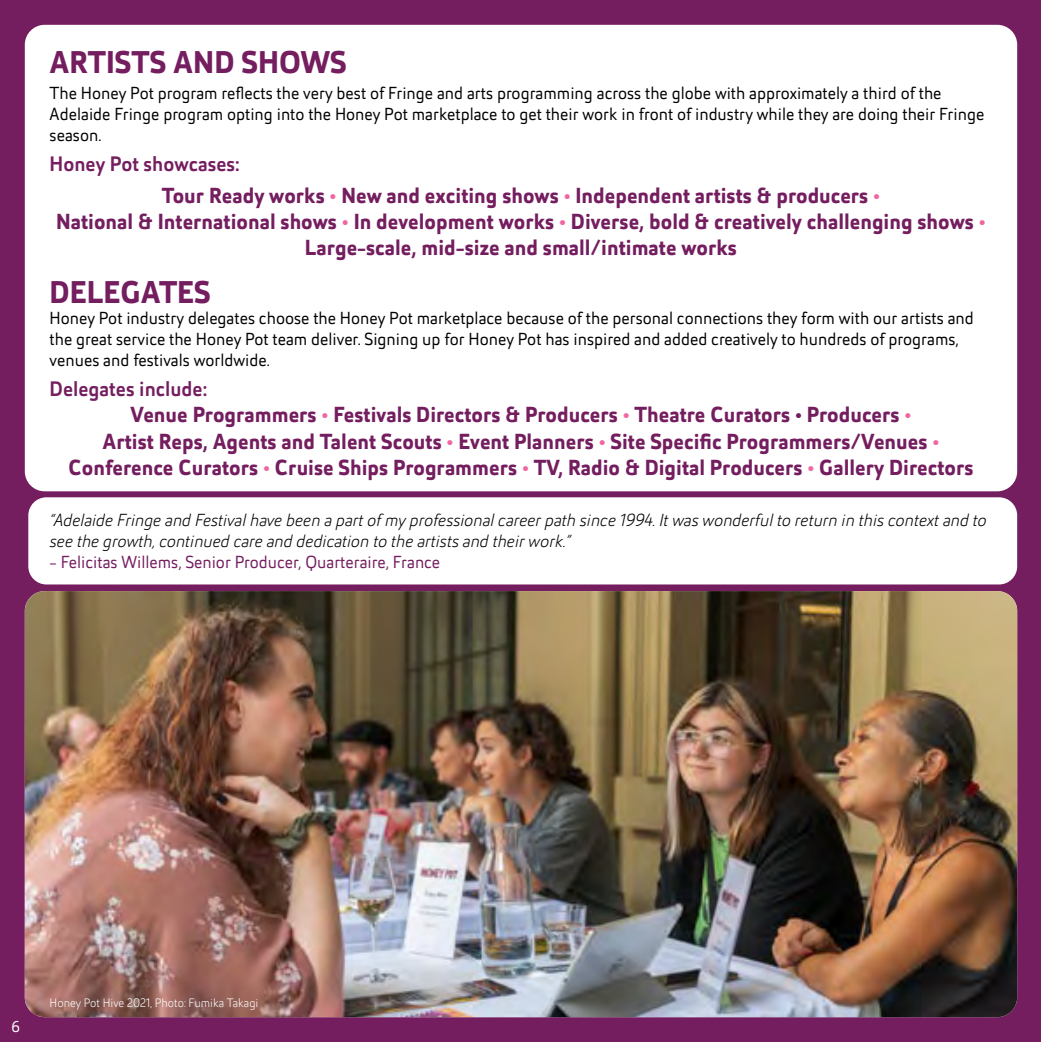
<style>
.page{position:relative;width:1042px;height:1042px;background:#fff}
.page>*{position:absolute;margin:0;border:0;box-sizing:border-box;transform-origin:0 0}
.t1{font:700 31.5px "Helia Core";color:#741d5f}
.t2{font:700 21.88px/26.2px "Helia Core";color:#741d5f;text-align:center}
.t3{font:500 21px "Helia Core";color:#741d5f}
.t4{font:17.5px/21px "Helia Core";color:#000}
.t5{font:italic 300 17.5px/21px "Helia Core";color:#000}
.t6{font:17.5px "Helia Core";color:#741d5f}
.t7{font:15.75px "Helia Core";color:#fff}
.t8{font:300 12.25px "Helia Core";color:#fff}
.s1{color:#f0679f}
</style>
<div class="page">
<div style="left:0;top:0;width:1040px;height:1042px;background:#741d5f"></div>
<hr style="left:1041px;top:0;width:1px;height:1042px;background:#f7a70f">
<img style="left:25px;top:591px;width:992px;height:426px">
<div style="left:27px;top:495px;width:992px;height:91px;background:#fff;border-radius:20px"></div>
<div style="left:25px;top:494px;width:995px;height:94px;border:4px solid #741d5f;border-radius:20px"></div>
<div style="left:25px;top:25px;width:992px;height:466px;background:#fff;border-radius:20px"></div>
<h1 class="t1" style="left:50px;top:40px;width:299px">ARTISTS AND SHOWS</h1>
<p class="t4" style="left:50px;top:82px;width:936px">The Honey Pot program reflects the very best of Fringe and arts programming across the globe with approximately a third of the<br>Adelaide Fringe program opting into the Honey Pot marketplace to get their work in front of industry while they are doing their Fringe season.</p>
<p class="t3" style="left:50px;top:150px;width:192px">Honey Pot showcases:</p>
<p class="t2" style="left:56px;top:182px;width:931px">Tour Ready works <span class="s1">•</span> New and exciting shows <span class="s1">•</span> Independent artists &amp; producers <span class="s1">•<br></span>National &amp; International shows <span class="s1">•</span> In development works <span class="s1">•</span> Diverse, bold &amp; creatively challenging shows <span class="s1">•<br></span>Large-scale, mid-size and small/intimate works</p>
<h1 class="t1" style="left:50px;top:270px;width:163px">DELEGATES</h1>
<p class="t4" style="left:50px;top:307px;width:926px">Honey Pot industry delegates choose the Honey Pot marketplace because of the personal connections they form with our artists and the great service the Honey Pot team deliver. Signing up for Honey Pot has inspired and added creatively to hundreds of programs, venues and festivals worldwide.</p>
<p class="t3" style="left:50px;top:374px;width:159px">Delegates include:</p>
<p class="t2" style="left:68px;top:401px;width:906px">Venue Programmers <span class="s1">•</span> Festivals Directors &amp; Producers <span class="s1">•</span> Theatre Curators • Producers <span class="s1">•<br></span>Artist Reps, Agents and Talent Scouts <span class="s1">•</span> Event Planners <span class="s1">•</span> Site Specific Programmers/Venues <span class="s1">•<br></span>Conference Curators <span class="s1">•</span> Cruise Ships Programmers <span class="s1">•</span> TV, Radio &amp; Digital Producers <span class="s1">•</span> Gallery Directors</p>
<p class="t5" style="left:50px;top:509px;width:938px">“Adelaide Fringe and Festival have been a part of my professional career path since 1994. It was wonderful to return in this context and to see the growth, continued care and dedication to the artists and their work.”</p>
<p class="t6" style="left:50px;top:550px;width:392px">- Felicitas Willems, Senior Producer, Quarteraire, France</p>
<p class="t7" style="left:12px;top:1016px;width:10px">6</p>
<p class="t8" style="left:50px;top:994px;width:210px">Honey Pot Hive 2021, Photo: Fumika Takagi</p>
</div>
